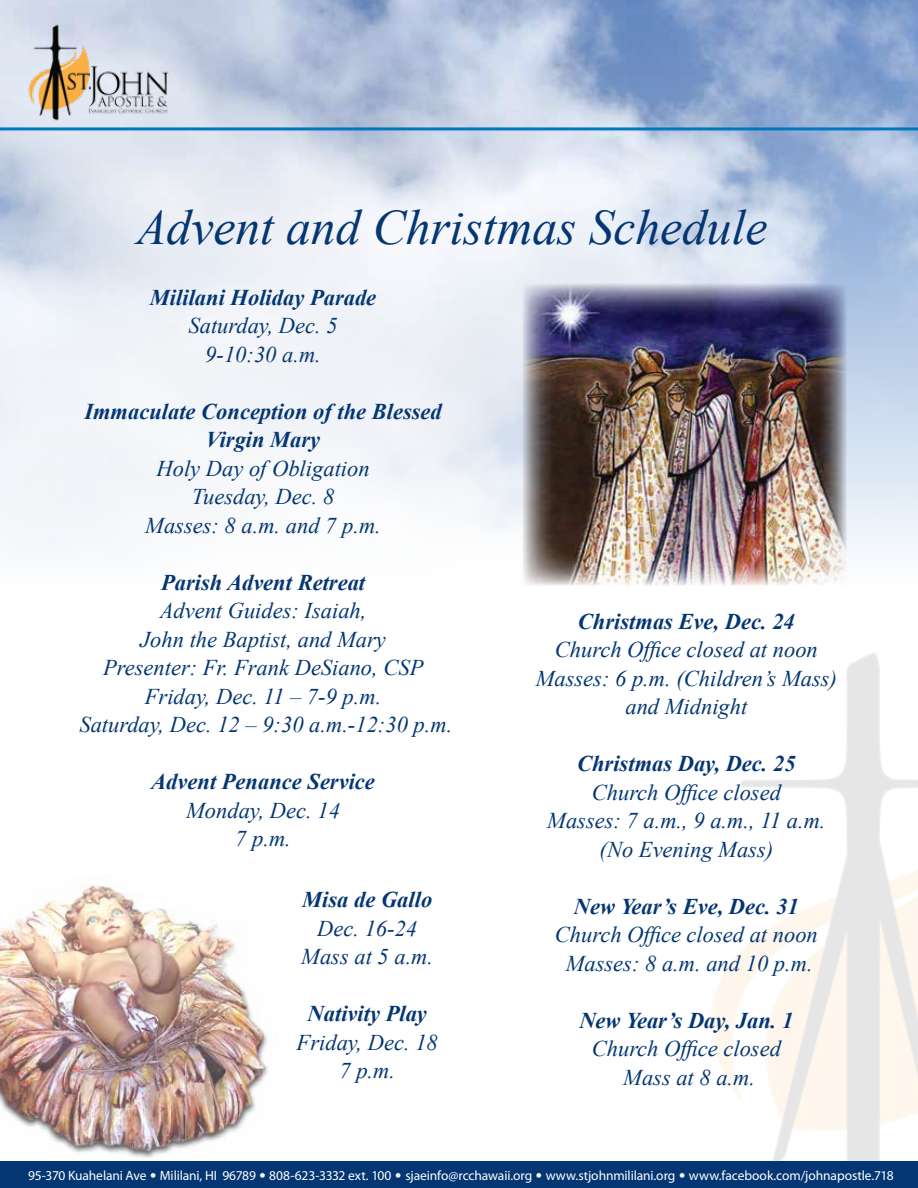
<style>
.page{position:relative;width:918px;height:1188px;background:#fff}
.page>*{position:absolute;margin:0;border:0;box-sizing:border-box;transform-origin:0 0}
.t1{font:italic 49.5px "Times New Roman";color:#043673}
.t2{font:italic 22.5px/28.5px "Times New Roman";color:#043673;text-align:center}
.t3{font:italic 700 22.5px/28.5px "Times New Roman";color:#043673;text-align:center}
.t4{font:13.5px "Myriad Pro";letter-spacing:-.01em;color:#fff}
.s1{font-family:"Palatino"}
</style>
<div class="page">
<img style="left:0;top:0;width:918px;height:552px">
<div style="left:0;top:1161px;width:918px;height:27px;background:#043673"></div>
<hr style="left:0;top:127px;width:918px;height:3px;background:#0077be">
<img style="left:11px;top:14px;width:172px;height:114px">
<img style="left:0;top:885px;width:268px;height:272px">
<img style="left:523px;top:284px;width:324px;height:302px">
<h1 class="t1" style="left:136px;top:193px;width:633px">Advent and Christmas Schedule</h1>
<p class="t3" style="left:150px;top:282px;width:228px">Mililani Holiday Parade</p>
<p class="t2" style="left:189px;top:311px;width:151px">Saturday, Dec. 5<br>9-10:30 a.m.</p>
<p class="t3" style="left:84px;top:396px;width:359px">Immaculate Conception of the Blessed<br>Virgin Mary</p>
<p class="t2" style="left:145px;top:453px;width:237px">Holy Day of Obligation<br>Tuesday, Dec. 8<br>Masses: 8 a.m. and 7 p.m.</p>
<p class="t3" style="left:161px;top:567px;width:206px">Parish Advent Retreat</p>
<p class="t2" style="left:79px;top:596px;width:374px">Advent Guides: Isaiah,<br>John the Baptist, and Mary<br>Presenter: Fr. Frank DeSiano, CSP<br>Friday, Dec. 11 – 7-9 p.m.<br>Saturday, Dec. 12 – 9:30 a.m.-12:30 p.m.</p>
<p class="t3" style="left:151px;top:767px;width:225px">Advent Penance Service</p>
<p class="t2" style="left:186px;top:795px;width:155px">Monday, Dec. 14<br>7 p.m.</p>
<p class="t3" style="left:302px;top:885px;width:132px">Misa de Gallo</p>
<p class="t2" style="left:301px;top:914px;width:133px">Dec. 16-24<br>Mass at 5 a.m.</p>
<p class="t3" style="left:308px;top:999px;width:121px">Nativity Play</p>
<p class="t2" style="left:297px;top:1028px;width:143px">Friday, Dec. 18<br>7 p.m.</p>
<p class="t3" style="left:578px;top:606px;width:218px">Christmas Eve, Dec. 24</p>
<p class="t2" style="left:536px;top:635px;width:303px">Church Office closed at noon<br>Masses: 6 p.m. (Children’s Mass) and Midnight</p>
<p class="t3" style="left:577px;top:749px;width:220px">Christmas Day, Dec. 25</p>
<p class="t2" style="left:547px;top:777px;width:280px">Church Office closed<br>Masses: 7 a.m., 9 a.m., 11 a.m. (No Evening Mass)</p>
<p class="t3" style="left:574px;top:891px;width:226px">New Year’s Eve, Dec. 31</p>
<p class="t2" style="left:555px;top:920px;width:264px">Church Office closed at noon<br>Masses: 8 a.m. and 10 p.m.</p>
<p class="t3" style="left:579px;top:1005px;width:216px">New Year’s Day, Jan. 1</p>
<p class="t2" style="left:592px;top:1034px;width:191px">Church Office closed<br>Mass at 8 a.m.</p>
<p class="t4" style="left:28px;top:1167px;width:867px">95-370 Kuahelani Ave <span class="s1">•</span> Mililani, HI 96789 <span class="s1">•</span> 808-623-3332 ext. 100 <span class="s1">•</span> sjaeinfo@rcchawaii.org <span class="s1">•</span> www.stjohnmililani.org <span class="s1">•</span> www.facebook.com/johnapostle.718</p>
</div>
